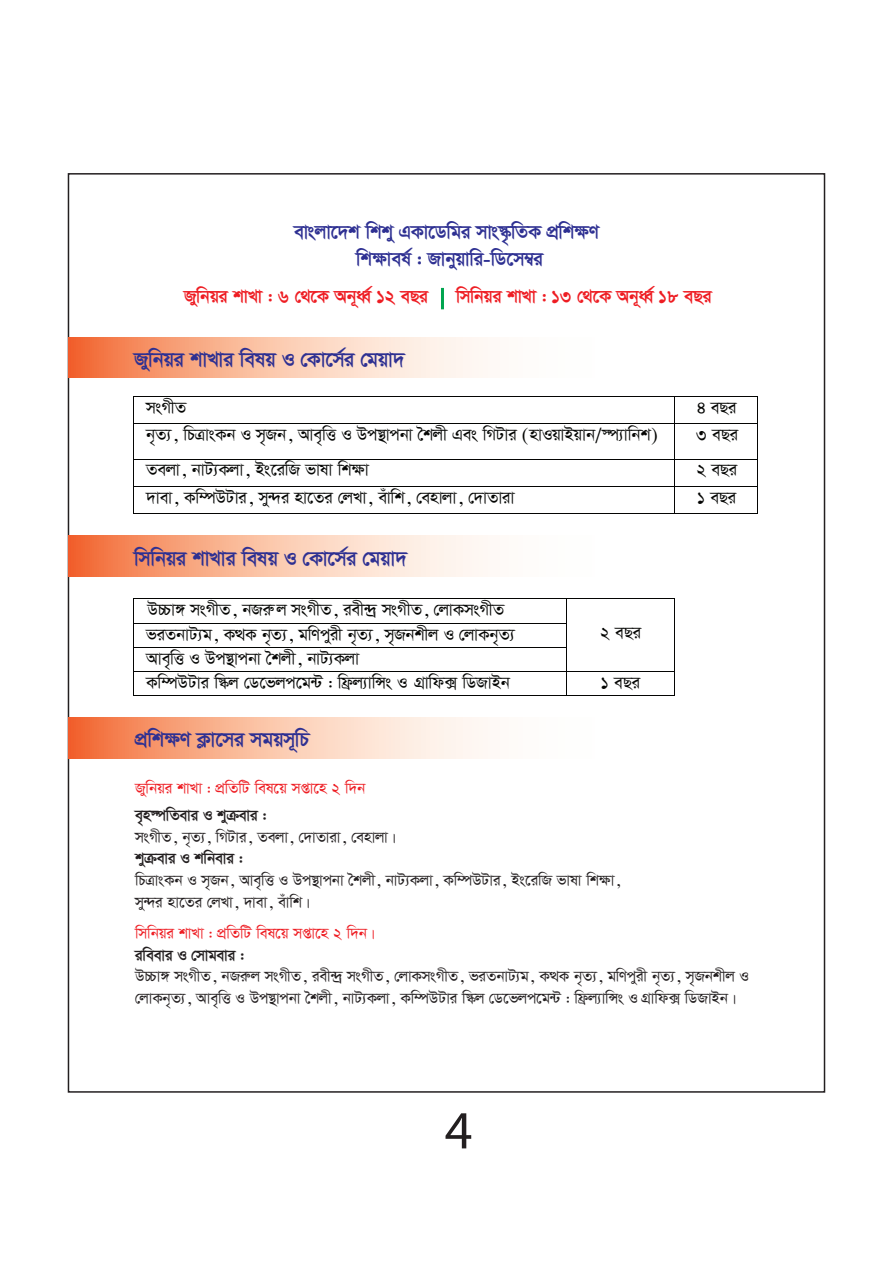
<style>
.page{position:relative;width:893px;height:1263px;background:#fff}
.page>*{position:absolute;margin:0;border:0;box-sizing:border-box;transform-origin:0 0}
.t1{font:54px "Myriad Pro";color:#231f20}
.t2{font:700 24px "Sutonny MJ";color:#2e3092}
.t3{font:700 22.5px/27px "Sutonny MJ";color:#2e3092;text-align:center}
.t4{font:700 21px "Sutonny MJ";color:#ee1d23}
.t5{font:19.8px/24.9px "Sutonny MJ";color:#040503}
.t6{font:18px/21.6px "Sutonny MJ";color:#231f20}
.t7{font:18px "Sutonny MJ";color:#ee1d23}
.t8{font:700 18px "Sutonny MJ";color:#231f20}
</style>
<div class="page">
<hr style="left:441px;top:288px;width:3px;height:21px;background:#00a54f">
<hr style="left:134px;top:396px;width:540px;height:1px;background:#040503">
<hr style="left:675px;top:396px;width:82px;height:1px;background:#040503">
<svg style="left:133px;top:396px;width:1px;height:28px"></svg>
<hr style="left:134px;top:423px;width:540px;height:1px;background:#040503">
<svg style="left:674px;top:396px;width:1px;height:28px"></svg>
<hr style="left:675px;top:423px;width:82px;height:1px;background:#040503">
<svg style="left:757px;top:396px;width:1px;height:28px"></svg>
<hr style="left:133px;top:424px;width:1px;height:35px;background:#040503">
<hr style="left:674px;top:424px;width:1px;height:35px;background:#040503">
<hr style="left:757px;top:424px;width:1px;height:35px;background:#040503">
<hr style="left:134px;top:459px;width:540px;height:1px;background:#040503">
<hr style="left:675px;top:459px;width:82px;height:1px;background:#040503">
<hr style="left:134px;top:486px;width:540px;height:1px;background:#040503">
<hr style="left:675px;top:486px;width:82px;height:1px;background:#040503">
<svg style="left:133px;top:459px;width:1px;height:55px"></svg>
<hr style="left:134px;top:513px;width:540px;height:1px;background:#040503">
<svg style="left:674px;top:459px;width:1px;height:55px"></svg>
<hr style="left:675px;top:513px;width:82px;height:1px;background:#040503">
<svg style="left:757px;top:459px;width:1px;height:55px"></svg>
<hr style="left:134px;top:598px;width:432px;height:1px;background:#040503">
<hr style="left:567px;top:598px;width:107px;height:1px;background:#040503">
<hr style="left:134px;top:623px;width:432px;height:1px;background:#040503">
<hr style="left:134px;top:647px;width:432px;height:1px;background:#040503">
<hr style="left:134px;top:671px;width:432px;height:1px;background:#040503">
<hr style="left:567px;top:671px;width:107px;height:1px;background:#040503">
<svg style="left:133px;top:598px;width:1px;height:98px"></svg>
<hr style="left:134px;top:695px;width:432px;height:1px;background:#040503">
<svg style="left:566px;top:598px;width:1px;height:98px"></svg>
<hr style="left:567px;top:695px;width:107px;height:1px;background:#040503">
<svg style="left:674px;top:598px;width:1px;height:98px"></svg>
<svg style="left:68px;top:717px;width:420px;height:41px;background:#fabfa3"></svg>
<svg style="left:68px;top:337px;width:420px;height:41px;background:#fabfa3"></svg>
<svg style="left:68px;top:536px;width:420px;height:40px;background:#fabfa3"></svg>
<p class="t3" style="left:294px;top:220px;width:306px">EVSJV‡`K WKKYGKV‡WWGI MVS¯‹…WZK CÖWKŸY<br>WKŸVEL©: RVBYQVWI-WW‡M¤^I</p>
<p class="t4" style="left:184px;top:284px;width:245px">RYWBQI KVLV : 6 †_‡K AB~AŸ©12 EQI</p>
<p class="t4" style="left:456px;top:285px;width:257px">WMWBQI KVLV : 13 †_‡K AB~AŸ©18 EQI</p>
<p class="t2" style="left:134px;top:346px;width:272px">RYWBQI KVLVI WELQ I †KV‡M©I †GQV`</p>
<p class="t5" style="left:146px;top:396px;width:42px">MSMXZ</p>
<p class="t5" style="left:697px;top:396px;width:41px">4 EQI</p>
<p class="t5" style="left:146px;top:423px;width:513px">B„Z¨, WPÎVSKB I M„RB, AVE„WË I DC¯’VCBV ˆKJX GES WMUVI (NVIQVBQVB/¯Ú¨VWBK)</p>
<p class="t5" style="left:696px;top:423px;width:44px">3 EQI</p>
<p class="t5" style="left:146px;top:458px;width:224px">ZEJV, BVU¨KJV, BS‡IWR FVLV WK¶V</p>
<p class="t5" style="left:696px;top:458px;width:42px">2 EQI</p>
<p class="t5" style="left:146px;top:486px;width:370px">`VEV, KW¤ÚDUVI, MY›`I NV‡ZI †JLV, EUVWK, †ENVJV, †`VZVIV</p>
<p class="t5" style="left:697px;top:486px;width:40px">1 EQI</p>
<p class="t2" style="left:134px;top:545px;width:274px">WMWBQI KVLVI WELQ I †KV‡M©I †GQV`</p>
<p class="t5" style="left:146px;top:598px;width:370px">D”PV½ MSMXZ, BRIÆJ MSMXZ, IEX›`ªMSMXZ, †JVKMSMXZ<br>FIZBVU¨G, KÌK B„Z¨, GWYCYIX B„Z¨, M„RBKXJ I †JVKB„Z¨</p>
<p class="t5" style="left:146px;top:647px;width:365px;line-height:24px">AVE„WË I DC¯’VCBV ˆKJX, BVU¨KJV<br>KW¤ÚDUVI W¯‹J †W‡FJC‡G›U : WD«J¨VWÝS I MÖVWD· WWRVBB</p>
<p class="t2" style="left:135px;top:726px;width:176px">CÖWK¶Y K¬V‡MI MGQM~WP</p>
<p class="t5" style="left:600px;top:621px;width:42px">2 EQI</p>
<p class="t5" style="left:601px;top:671px;width:40px">1 EQI</p>
<p class="t7" style="left:135px;top:778px;width:232px">RYWBQI KVLV : CÖWZWU WEL‡Q MßV‡N 2 W`B</p>
<p class="t8" style="left:135px;top:805px;width:133px">E„N¯ÚWZEVI I KYΜEVI :</p>
<p class="t6" style="left:135px;top:827px;width:263px">MSMXZ, B„Z¨, WMUVI, ZEJV, †`VZVIV, †ENVJV|</p>
<p class="t8" style="left:135px;top:849px;width:109px">KYΜEVI I KWBEVI :</p>
<p class="t6" style="left:135px;top:870px;width:487px">WPÎVSKB I M„RB, AVE„WË I DC¯’VCBV ˆKJX, BVU¨KJV, KW¤ÚDUVI, BS‡IWR FVLV WKŸV,<br>MY›`I NV‡ZI †JLV, `VEV, EUVWK|</p>
<p class="t7" style="left:135px;top:924px;width:242px">WMWBQI KVLV : CÖWZWU WEL‡Q MßV‡N 2 W`B|</p>
<p class="t8" style="left:135px;top:945px;width:110px">IWEEVI I †MVGEVI :</p>
<p class="t6" style="left:135px;top:966px;width:615px">D”PV½ MSMXZ, BRIÆJ MSMXZ, IEX›`ªMSMXZ, †JVKMSMXZ, FIZBVU¨G, KÌK B„Z¨, GWYCYIX B„Z¨, M„RBKXJ I †JVKB„Z¨, AVE„WË I DC¯’VCBV ˆKJX, BVU¨KJV, KW¤ÚDUVI W¯‹J †W‡FJC‡G›U : WD«J¨VWÝS I MÖVWD· WWRVBB|</p>
<h1 class="t1" style="left:445px;top:1097px;width:29px">4</h1>
</div>
